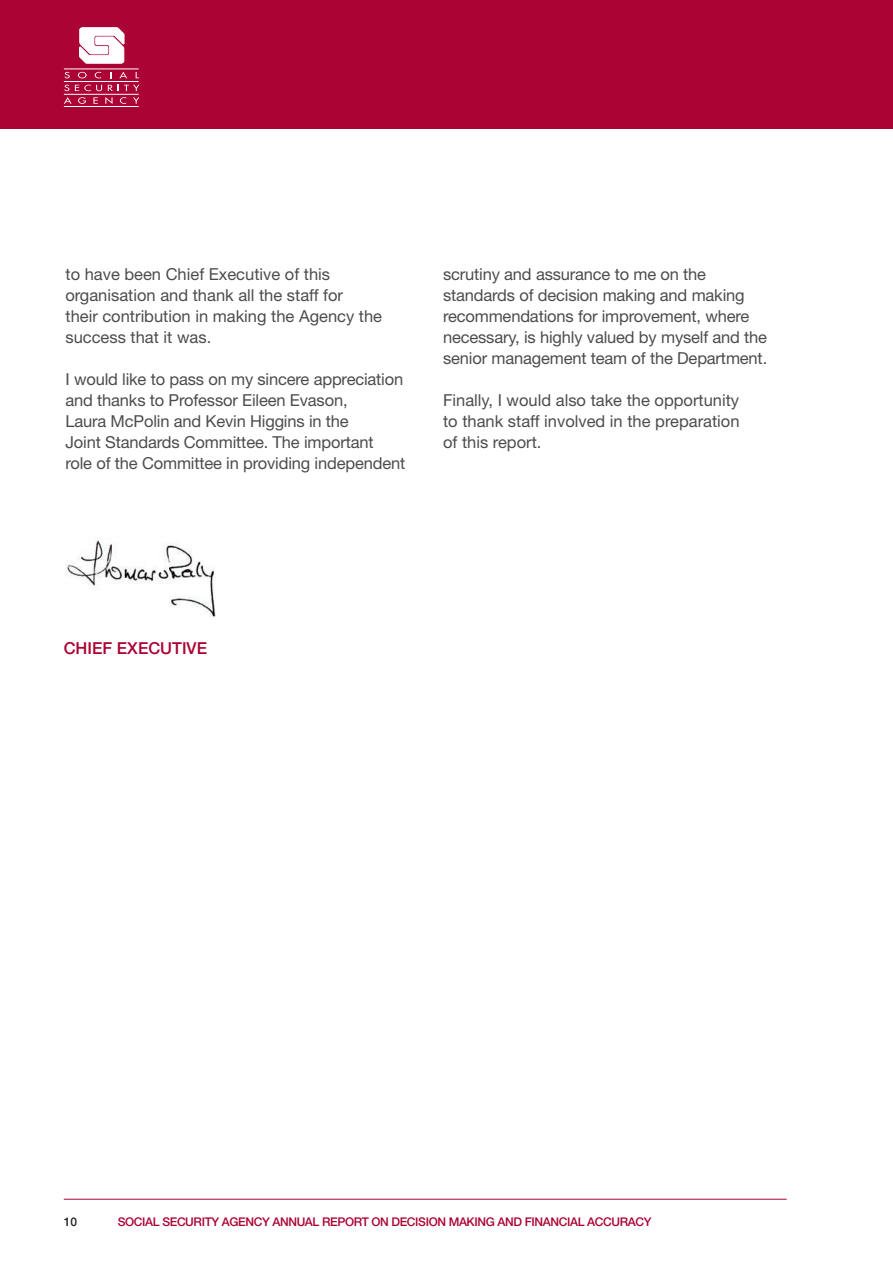
<style>
.page{position:relative;width:893px;height:1263px;background:#fff}
.page>*{position:absolute;margin:0;border:0;box-sizing:border-box;transform-origin:0 0}
.t1{font:16.5px/21px "Helvetica Neue LT Std";letter-spacing:-.01em;color:#4b4c4d}
.t2{font:500 16.5px "Helvetica Neue LT Std";color:#ab0333}
.t3{font:500 12px "Helvetica Neue LT Std";letter-spacing:-.03em;color:#ab0333}
.t4{font:500 12px "Helvetica Neue LT Std";color:#231f20}
</style>
<div class="page">
<div style="left:0;top:0;width:893px;height:128px;background:#ab0333"></div>
<svg style="left:79px;top:28px;width:45px;height:35px;background:#f8ebef"></svg>
<svg style="left:64px;top:97px;width:8px;height:7px"></svg>
<svg style="left:78px;top:97px;width:8px;height:7px"></svg>
<svg style="left:93px;top:97px;width:5px;height:7px"></svg>
<svg style="left:105px;top:97px;width:8px;height:7px"></svg>
<svg style="left:120px;top:97px;width:6px;height:7px"></svg>
<svg style="left:133px;top:97px;width:6px;height:7px"></svg>
<svg style="left:64px;top:85px;width:5px;height:6px"></svg>
<svg style="left:75px;top:85px;width:27px;height:6px"></svg>
<svg style="left:108px;top:85px;width:31px;height:6px"></svg>
<svg style="left:65px;top:72px;width:5px;height:6px"></svg>
<svg style="left:78px;top:72px;width:9px;height:6px"></svg>
<svg style="left:95px;top:72px;width:6px;height:6px"></svg>
<svg style="left:119px;top:72px;width:8px;height:6px"></svg>
<hr style="left:64px;top:69px;width:75px;height:1px;background:#fff">
<hr style="left:64px;top:106px;width:75px;height:1px;background:#fff">
<hr style="left:64px;top:81px;width:75px;height:1px;background:#fff">
<hr style="left:64px;top:94px;width:75px;height:1px;background:#fff">
<hr style="left:64px;top:1199px;width:723px;height:1px;background:#ab0333">
<img style="left:67px;top:539px;width:149px;height:78px">
<p class="t1" style="left:65px;top:264px;width:318px">to have been Chief Executive of this organisation and thank all the staff for<br>their contribution in making the Agency the success that it was.</p>
<p class="t1" style="left:65px;top:369px;width:341px">I would like to pass on my sincere appreciation and thanks to Professor Eileen Evason,<br>Laura McPolin and Kevin Higgins in the<br>Joint Standards Committee. The important<br>role of the Committee in providing independent</p>
<p class="t1" style="left:443px;top:264px;width:326px">scrutiny and assurance to me on the standards of decision making and making recommendations for improvement, where necessary, is highly valued by myself and the senior management team of the Department.</p>
<p class="t1" style="left:443px;top:390px;width:298px;text-align:justify">Finally, I would also take the opportunity to thank staff involved in the preparation of this report.</p>
<p class="t2" style="left:64px;top:638px;width:145px">CHIEF EXECUTIVE</p>
<p class="t4" style="left:64px;top:1214px;width:15px">10</p>
<p class="t3" style="left:118px;top:1214px;width:535px">SOCIAL SECURITY AGENCY ANNUAL REPORT ON DECISION MAKING AND FINANCIAL ACCURACY</p>
</div>
